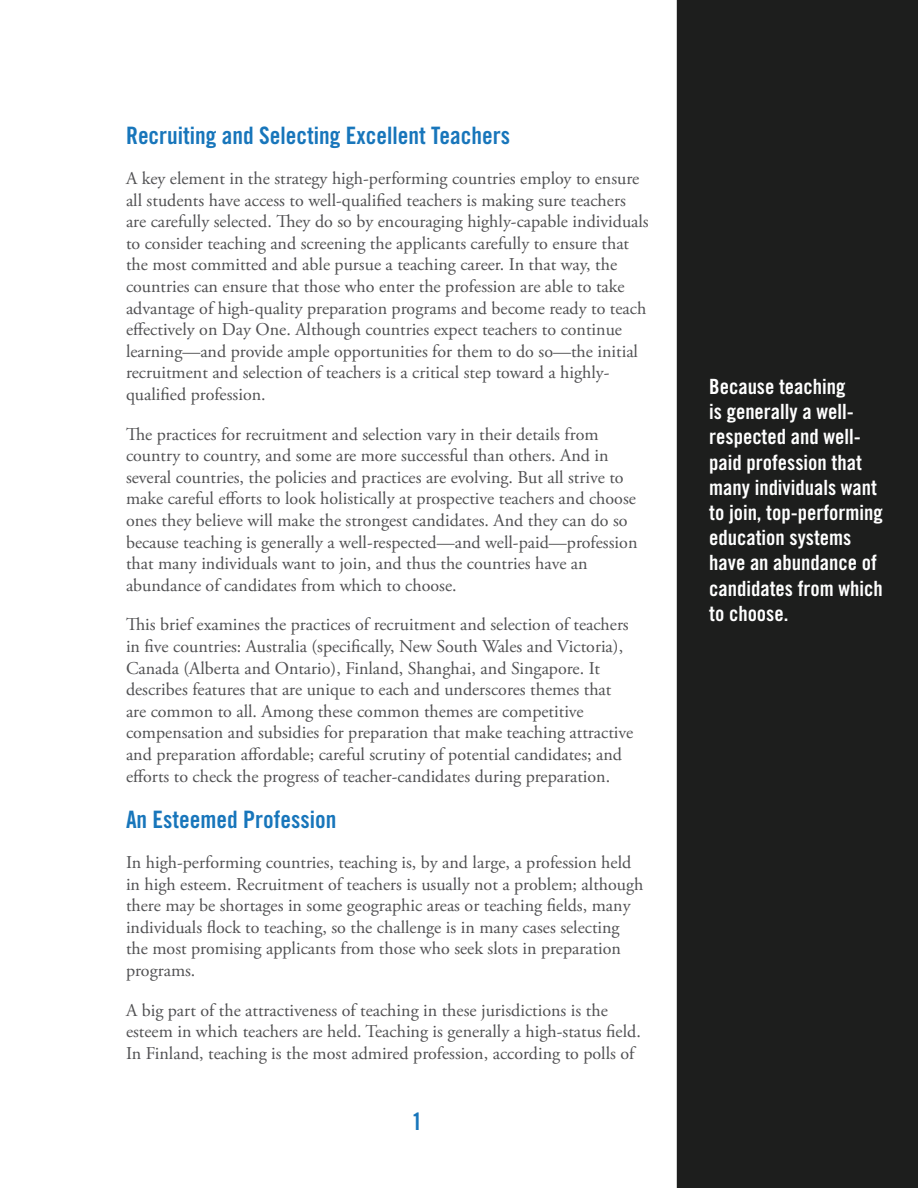
<style>
.page{position:relative;width:918px;height:1188px;background:#fff}
.page>*{position:absolute;margin:0;border:0;box-sizing:border-box;transform-origin:0 0}
.Heading_1{font:24px "Trade Gothic Bold Cond Twenty";color:#1876bb}
.Heading_2{font:21px/25.2px "Trade Gothic Bold Cond Twenty";color:#fff}
.t1{font:18px/21.6px "Adobe Garamond Pro";color:#505052}
</style>
<div class="page">
<div style="left:678px;top:1px;width:239px;height:1186px;background:#1d1e1d"></div>
<div style="left:677px;top:0;width:241px;height:1188px;border:2px solid #1d1e1d"></div>
<p class="Heading_1" style="left:126px;top:121px;width:386px">Recruiting and Selecting Excellent Teachers</p>
<p class="t1" style="left:126px;top:168px;width:524px">A key element in the strategy high-performing countries employ to ensure all students have access to well-qualified teachers is making sure teachers are carefully selected. They do so by encouraging highly-capable individuals to consider teaching and screening the applicants carefully to ensure that the most committed and able pursue a teaching career. In that way, the countries can ensure that those who enter the profession are able to take advantage of high-quality preparation programs and become ready to teach effectively on Day One. Although countries expect teachers to continue learning—and provide ample opportunities for them to do so—the initial recruitment and selection of teachers is a critical step toward a highly&shy;qualified profession.</p>
<p class="t1" style="left:126px;top:424px;width:513px">The practices for recruitment and selection vary in their details from country to country, and some are more successful than others. And in several countries, the policies and practices are evolving. But all strive to make careful efforts to look holistically at prospective teachers and choose ones they believe will make the strongest candidates. And they can do so because teaching is generally a well-respected—and well-paid—profession that many individuals want to join, and thus the countries have an abundance of candidates from which to choose.</p>
<p class="t1" style="left:126px;top:614px;width:509px">This brief examines the practices of recruitment and selection of teachers in five countries: Australia (specifically, New South Wales and Victoria), Canada (Alberta and Ontario), Finland, Shanghai, and Singapore. It describes features that are unique to each and underscores themes that are common to all. Among these common themes are competitive compensation and subsidies for preparation that make teaching attractive and preparation affordable; careful scrutiny of potential candidates; and efforts to check the progress of teacher-candidates during preparation.</p>
<p class="Heading_1" style="left:126px;top:805px;width:212px">An Esteemed Profession</p>
<p class="t1" style="left:126px;top:852px;width:519px">In high-performing countries, teaching is, by and large, a profession held in high esteem. Recruitment of teachers is usually not a problem; although there may be shortages in some geographic areas or teaching fields, many individuals flock to teaching, so the challenge is in many cases selecting the most promising applicants from those who seek slots in preparation programs.</p>
<p class="t1" style="left:126px;top:1000px;width:516px">A big part of the attractiveness of teaching in these jurisdictions is the esteem in which teachers are held. Teaching is generally a high-status field.<br>In Finland, teaching is the most admired profession, according to polls of</p>
<p class="Heading_1" style="left:412px;top:1107px;width:12px">1</p>
<p class="Heading_2" style="left:709px;top:374px;width:175px">Because teaching<br>is generally a well&shy;respected and well&shy;paid profession that many individuals want to join, top-performing education systems have an abundance of candidates from which to choose.</p>
</div>
